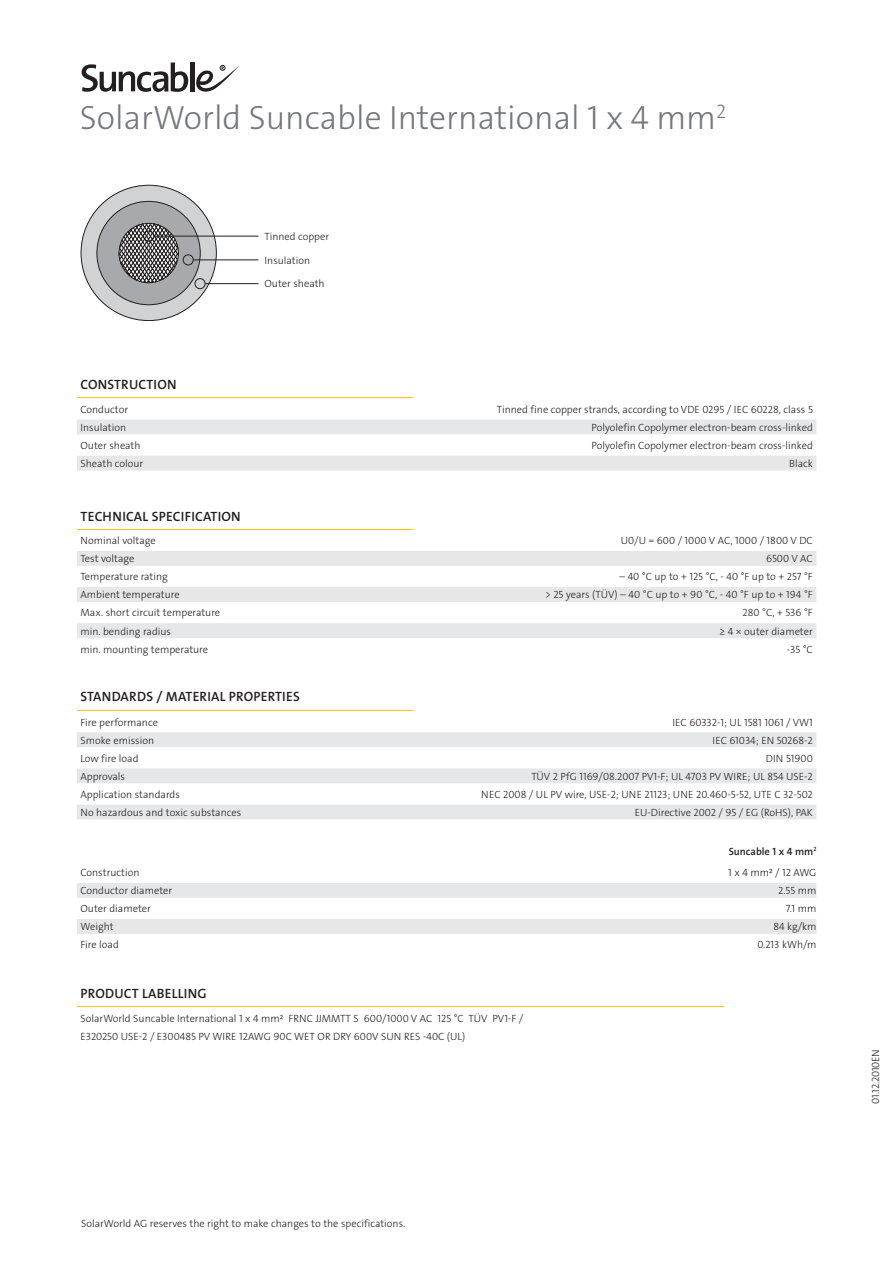
<style>
.page{position:relative;width:893px;height:1263px;background:#fff}
.page>*{position:absolute;margin:0;border:0;box-sizing:border-box;transform-origin:0 0}
.t1{font:33.75px "The Sans LP3 Lig";color:#76787b}
.t2{font:13.5px "The Sans LP6 Se Bld";letter-spacing:.015em;color:#231f20}
.t3{font:10.5px/18px "The Sans LP3 Lig";color:#231f20}
.t4{font:10.5px "The Sans LP6 Se Bld";color:#231f20}
</style>
<div class="page">
<hr style="left:190px;top:63px;width:4px;height:29px;background:#231f20">
<svg style="left:196px;top:65px;width:44px;height:27px"></svg>
<svg style="left:82px;top:63px;width:106px;height:29px"></svg>
<div style="left:81px;top:185px;width:135px;height:136px;background:#d1d2d4;border-radius:50%"></div>
<div style="left:97px;top:201px;width:103px;height:104px;background:#a8a9ad;border-radius:50%"></div>
<svg style="left:119px;top:223px;width:60px;height:60px"></svg>
<hr style="left:154px;top:236px;width:104px;height:1px;background:#231f20">
<div style="left:143px;top:231px;width:11px;height:11px;border:1px solid #231f20;border-radius:50%"></div>
<hr style="left:193px;top:259px;width:65px;height:1px;background:#231f20">
<div style="left:183px;top:254px;width:11px;height:11px;border:1px solid #231f20;border-radius:50%"></div>
<hr style="left:205px;top:283px;width:53px;height:1px;background:#231f20">
<div style="left:195px;top:278px;width:10px;height:11px;border:1px solid #231f20;border-radius:50%"></div>
<svg style="left:77px;top:419px;width:739px;height:51px"></svg>
<hr style="left:77px;top:397px;width:336px;height:1px;background:#fdbe12">
<svg style="left:77px;top:551px;width:739px;height:87px;fill:#eaeaec"></svg>
<hr style="left:77px;top:529px;width:336px;height:1px;background:#fdbe12">
<svg style="left:77px;top:732px;width:739px;height:87px"></svg>
<hr style="left:77px;top:710px;width:336px;height:1px;background:#fdbe12">
<svg style="left:77px;top:883px;width:739px;height:51px"></svg>
<hr style="left:77px;top:1006px;width:647px;height:1px;background:#fdbe12">
<h1 class="t1" style="left:80px;top:96px;width:648px">SolarWorld Suncable International 1 x 4 mm<sup>2</sup></h1>
<p class="t3" style="left:265px;top:227px;width:66px">Tinned copper</p>
<p class="t3" style="left:265px;top:251px;width:47px">Insulation</p>
<p class="t3" style="left:265px;top:275px;width:62px">Outer sheath</p>
<p class="t2" style="left:81px;top:375px;width:97px">CONSTRUCTION</p>
<p class="t3" style="left:81px;top:400px;width:49px">Conductor</p>
<p class="t3" style="left:497px;top:400px;width:317px">Tinned fine copper strands, according to VDE 0295 / IEC 60228, class 5</p>
<p class="t3" style="left:81px;top:418px;width:47px">Insulation</p>
<p class="t3" style="left:592px;top:418px;width:223px">Polyolefin Copolymer electron-beam cross-linked</p>
<p class="t3" style="left:81px;top:436px;width:62px">Outer sheath</p>
<p class="t3" style="left:592px;top:436px;width:223px">Polyolefin Copolymer electron-beam cross-linked</p>
<p class="t3" style="left:81px;top:454px;width:64px">Sheath colour</p>
<p class="t3" style="left:789px;top:454px;width:25px">Black</p>
<p class="t2" style="left:81px;top:507px;width:162px">TECHNICAL SPECIFICATION</p>
<p class="t3" style="left:81px;top:532px;width:77px">Nominal voltage</p>
<p class="t3" style="left:621px;top:532px;width:194px">U0/U = 600 / 1000 V AC, 1000 / 1800 V DC</p>
<p class="t3" style="left:81px;top:550px;width:55px">Test voltage</p>
<p class="t3" style="left:766px;top:550px;width:48px">6500 V AC</p>
<p class="t3" style="left:81px;top:568px;width:89px">Temperature rating</p>
<p class="t3" style="left:619px;top:568px;width:195px">– 40 °C up to + 125 °C, - 40 °F up to + 257 °F</p>
<p class="t3" style="left:81px;top:586px;width:101px">Ambient temperature</p>
<p class="t3" style="left:545px;top:586px;width:269px">&gt; 25 years (TÜV) – 40 °C up to + 90 °C, - 40 °F up to + 194 °F</p>
<p class="t3" style="left:81px;top:604px;width:141px">Max. short circuit temperature</p>
<p class="t3" style="left:743px;top:604px;width:72px">280 °C, + 536 °F</p>
<p class="t3" style="left:81px;top:622px;width:92px">min. bending radius</p>
<p class="t3" style="left:719px;top:622px;width:95px">≥ 4 × outer diameter</p>
<p class="t3" style="left:81px;top:640px;width:129px">min. mounting temperature</p>
<p class="t3" style="left:787px;top:640px;width:28px">-35 °C</p>
<p class="t2" style="left:81px;top:688px;width:221px">STANDARDS / MATERIAL PROPERTIES</p>
<p class="t3" style="left:81px;top:713px;width:79px">Fire performance</p>
<p class="t3" style="left:672px;top:713px;width:142px">IEC 60332-1; UL 1581 1061 / VW1</p>
<p class="t3" style="left:81px;top:731px;width:75px">Smoke emission</p>
<p class="t3" style="left:712px;top:731px;width:102px">IEC 61034; EN 50268-2</p>
<p class="t3" style="left:81px;top:749px;width:60px">Low fire load</p>
<p class="t3" style="left:766px;top:749px;width:48px">DIN 51900</p>
<p class="t3" style="left:81px;top:767px;width:46px">Approvals</p>
<p class="t3" style="left:531px;top:767px;width:283px">TÜV 2 PfG 1169/08.2007 PV1-F; UL 4703 PV WIRE; UL 854 USE-2</p>
<p class="t3" style="left:81px;top:785px;width:101px">Application standards</p>
<p class="t3" style="left:481px;top:785px;width:333px">NEC 2008 / UL PV wire, USE-2; UNE 21123; UNE 20.460-5-52, UTE C 32-502</p>
<p class="t3" style="left:81px;top:803px;width:162px">No hazardous and toxic substances</p>
<p class="t3" style="left:635px;top:803px;width:180px">EU-Directive 2002 / 95 / EG (RoHS), PAK</p>
<p class="t4" style="left:729px;top:844px;width:89px">SUNCABLE 1 X 4 MM<sup>2</sup></p>
<p class="t3" style="left:81px;top:864px;width:61px">Construction</p>
<p class="t3" style="left:728px;top:864px;width:90px">1 x 4 mm² / 12 AWG</p>
<p class="t3" style="left:81px;top:882px;width:93px">Conductor diameter</p>
<p class="t3" style="left:778px;top:882px;width:40px">2.55 mm</p>
<p class="t3" style="left:81px;top:900px;width:72px">Outer diameter</p>
<p class="t3" style="left:786px;top:900px;width:32px">7.1 mm</p>
<p class="t3" style="left:81px;top:918px;width:35px">Weight</p>
<p class="t3" style="left:773px;top:918px;width:45px">84 kg/km</p>
<p class="t3" style="left:81px;top:936px;width:40px">Fire load</p>
<p class="t3" style="left:757px;top:936px;width:60px">0.213 kWh/m</p>
<p class="t2" style="left:81px;top:984px;width:127px">PRODUCT LABELLING</p>
<p class="t3" style="left:81px;top:1009px;width:444px">SolarWorld Suncable International 1 x 4 mm² FRNC JJMMTT S 600/1000 V AC 125 °C TÜV PV1-F /<br>E320250 USE-2 / E300485 PV WIRE 12AWG 90C WET OR DRY 600V SUN RES -40C (UL)</p>
<p class="t3" style="left:81px;top:1215px;width:326px">SolarWorld AG reserves the right to make changes to the specifications.</p>
<p class="t3" style="left:867px;top:1104px;width:56px;rotate:-90deg">01.12.2010EN</p>
</div>
